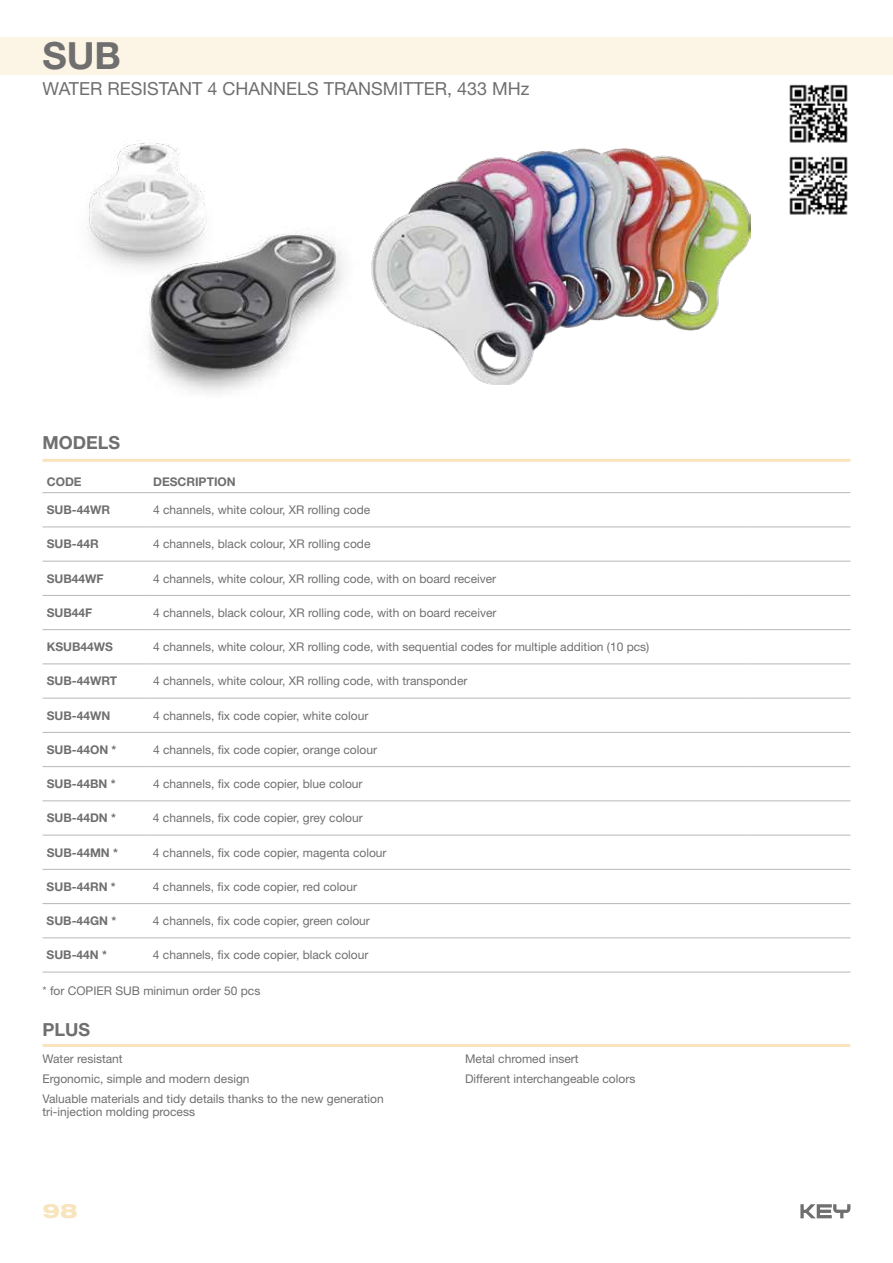
<style>
.page{position:relative;width:893px;height:1263px;background:#fff}
.page>*{position:absolute;margin:0;border:0;box-sizing:border-box;transform-origin:0 0}
.t1{font:700 37.5px "Helvetica Neue LT Std";color:#706f6f}
.t2{font:800 expanded 19.8px "Helvetica Neue LT Std";color:#f8e4bd}
.t3{font:18px "Helvetica Neue LT Std";color:#706f6f}
.t4{font:700 18px "Helvetica Neue LT Std";color:#706f6f}
.t5{font:12px/20px "Helvetica Neue LT Std";color:#706f6f}
.t6{font:700 12px "Helvetica Neue LT Std";color:#706f6f}
</style>
<div class="page">
<svg style="left:800px;top:1204px;width:50px;height:14px"></svg>
<hr style="left:43px;top:1044px;width:807px;height:3px;background:#f8e4bd">
<img style="left:85px;top:140px;width:259px;height:253px">
<img style="left:371px;top:149px;width:380px;height:235px">
<hr style="left:43px;top:459px;width:807px;height:3px;background:#f8e4bd">
<div style="left:0;top:37px;width:893px;height:37px;background:#fcf4e4"></div>
<div style="left:863px;top:1161px;width:17px;height:17px;border:1px solid #fff;border-radius:50%"></div>
<hr style="left:43px;top:492px;width:106px;height:1px;background:#b7b7b7">
<hr style="left:149px;top:492px;width:595px;height:1px;background:#b7b7b7">
<hr style="left:149px;top:526px;width:595px;height:1px;background:#b7b7b7">
<hr style="left:149px;top:561px;width:595px;height:1px;background:#b7b7b7">
<hr style="left:149px;top:595px;width:595px;height:1px;background:#b7b7b7">
<hr style="left:149px;top:629px;width:595px;height:1px;background:#b7b7b7">
<hr style="left:149px;top:663px;width:595px;height:1px;background:#b7b7b7">
<hr style="left:149px;top:698px;width:595px;height:1px;background:#b7b7b7">
<hr style="left:149px;top:732px;width:595px;height:1px;background:#b7b7b7">
<hr style="left:149px;top:766px;width:595px;height:1px;background:#b7b7b7">
<hr style="left:149px;top:800px;width:595px;height:1px;background:#b7b7b7">
<hr style="left:149px;top:835px;width:595px;height:1px;background:#b7b7b7">
<hr style="left:149px;top:869px;width:595px;height:1px;background:#b7b7b7">
<hr style="left:149px;top:903px;width:595px;height:1px;background:#b7b7b7">
<hr style="left:149px;top:937px;width:595px;height:1px;background:#b7b7b7">
<hr style="left:149px;top:972px;width:595px;height:1px;background:#b7b7b7">
<hr style="left:744px;top:492px;width:106px;height:1px;background:#b7b7b7">
<hr style="left:43px;top:526px;width:106px;height:1px;background:#b7b7b7">
<hr style="left:43px;top:561px;width:106px;height:1px;background:#b7b7b7">
<hr style="left:43px;top:595px;width:106px;height:1px;background:#b7b7b7">
<hr style="left:43px;top:629px;width:106px;height:1px;background:#b7b7b7">
<hr style="left:43px;top:663px;width:106px;height:1px;background:#b7b7b7">
<hr style="left:43px;top:698px;width:106px;height:1px;background:#b7b7b7">
<hr style="left:43px;top:732px;width:106px;height:1px;background:#b7b7b7">
<hr style="left:43px;top:766px;width:106px;height:1px;background:#b7b7b7">
<hr style="left:43px;top:800px;width:106px;height:1px;background:#b7b7b7">
<hr style="left:43px;top:835px;width:106px;height:1px;background:#b7b7b7">
<hr style="left:43px;top:869px;width:106px;height:1px;background:#b7b7b7">
<hr style="left:43px;top:903px;width:106px;height:1px;background:#b7b7b7">
<hr style="left:43px;top:937px;width:106px;height:1px;background:#b7b7b7">
<hr style="left:43px;top:972px;width:106px;height:1px;background:#b7b7b7">
<hr style="left:744px;top:526px;width:106px;height:1px;background:#b7b7b7">
<hr style="left:744px;top:561px;width:106px;height:1px;background:#b7b7b7">
<hr style="left:744px;top:595px;width:106px;height:1px;background:#b7b7b7">
<hr style="left:744px;top:629px;width:106px;height:1px;background:#b7b7b7">
<hr style="left:744px;top:663px;width:106px;height:1px;background:#b7b7b7">
<hr style="left:744px;top:698px;width:106px;height:1px;background:#b7b7b7">
<hr style="left:744px;top:732px;width:106px;height:1px;background:#b7b7b7">
<hr style="left:744px;top:766px;width:106px;height:1px;background:#b7b7b7">
<hr style="left:744px;top:800px;width:106px;height:1px;background:#b7b7b7">
<hr style="left:744px;top:835px;width:106px;height:1px;background:#b7b7b7">
<hr style="left:744px;top:869px;width:106px;height:1px;background:#b7b7b7">
<hr style="left:744px;top:903px;width:106px;height:1px;background:#b7b7b7">
<hr style="left:744px;top:937px;width:106px;height:1px;background:#b7b7b7">
<hr style="left:744px;top:972px;width:106px;height:1px;background:#b7b7b7">
<div style="left:825px;top:633px;width:25px;height:26px;border:1px solid #fff;border-radius:50%"></div>
<img style="left:789px;top:84px;width:59px;height:59px">
<img style="left:789px;top:156px;width:59px;height:59px">
<h1 class="t1" style="left:43px;top:33px;width:80px">SUB</h1>
<h3 class="t3" style="left:43px;top:78px;width:488px">WATER RESISTANT 4 CHANNELS TRANSMITTER, 433 MHz</h3>
<h3 class="t4" style="left:43px;top:432px;width:79px">MODELS</h3>
<p class="t6" style="left:47px;top:474px;width:36px">CODE</p>
<p class="t6" style="left:153px;top:474px;width:84px">DESCRIPTION</p>
<p class="t6" style="left:47px;top:502px;width:65px">SUB-44WR</p>
<p class="t5" style="left:153px;top:500px;width:219px">4 channels, white colour, XR rolling code</p>
<p class="t6" style="left:47px;top:537px;width:54px">SUB-44R</p>
<p class="t5" style="left:153px;top:534px;width:219px">4 channels, black colour, XR rolling code</p>
<p class="t6" style="left:47px;top:571px;width:58px">SUB44WF</p>
<p class="t5" style="left:153px;top:568px;width:345px">4 channels, white colour, XR rolling code, with on board receiver</p>
<p class="t6" style="left:47px;top:605px;width:47px">SUB44F</p>
<p class="t5" style="left:153px;top:602px;width:345px">4 channels, black colour, XR rolling code, with on board receiver</p>
<p class="t6" style="left:47px;top:639px;width:68px">KSUB44WS</p>
<p class="t5" style="left:153px;top:637px;width:498px">4 channels, white colour, XR rolling code, with sequential codes for multiple addition (10 pcs)</p>
<p class="t6" style="left:47px;top:674px;width:72px">SUB-44WRT</p>
<p class="t5" style="left:153px;top:671px;width:316px">4 channels, white colour, XR rolling code, with transponder</p>
<p class="t6" style="left:47px;top:708px;width:65px">SUB-44WN</p>
<p class="t5" style="left:153px;top:705px;width:217px">4 channels, fix code copier, white colour</p>
<p class="t6" style="left:47px;top:742px;width:71px">SUB-44ON *</p>
<p class="t5" style="left:153px;top:739px;width:226px">4 channels, fix code copier, orange colour</p>
<p class="t6" style="left:47px;top:776px;width:70px">SUB-44BN *</p>
<p class="t5" style="left:153px;top:774px;width:211px">4 channels, fix code copier, blue colour</p>
<p class="t6" style="left:47px;top:810px;width:71px">SUB-44DN *</p>
<p class="t5" style="left:153px;top:808px;width:211px">4 channels, fix code copier, grey colour</p>
<p class="t6" style="left:47px;top:845px;width:73px">SUB-44MN *</p>
<p class="t5" style="left:153px;top:842px;width:235px">4 channels, fix code copier, magenta colour</p>
<p class="t6" style="left:47px;top:879px;width:71px">SUB-44RN *</p>
<p class="t5" style="left:153px;top:876px;width:206px">4 channels, fix code copier, red colour</p>
<p class="t6" style="left:47px;top:913px;width:71px">SUB-44GN *</p>
<p class="t5" style="left:153px;top:910px;width:218px">4 channels, fix code copier, green colour</p>
<p class="t6" style="left:47px;top:947px;width:62px">SUB-44N *</p>
<p class="t5" style="left:153px;top:945px;width:217px">4 channels, fix code copier, black colour</p>
<p class="t5" style="left:43px;top:980px;width:219px">* for COPIER SUB minimun order 50 pcs</p>
<h3 class="t4" style="left:43px;top:1019px;width:49px">PLUS</h3>
<p class="t5" style="left:43px;top:1049px;width:343px">Water resistant<br>Ergonomic, simple and modern design<br>Valuable materials and tidy details thanks to the new generation</p>
<p class="t5" style="left:43px;top:1102px;width:154px">tri-injection molding process</p>
<h2 class="t2" style="left:43px;top:1198px;width:37px">98</h2>
<p class="t5" style="left:465px;top:1049px;width:172px">Metal chromed insert<br>Different interchangeable colors</p>
</div>
